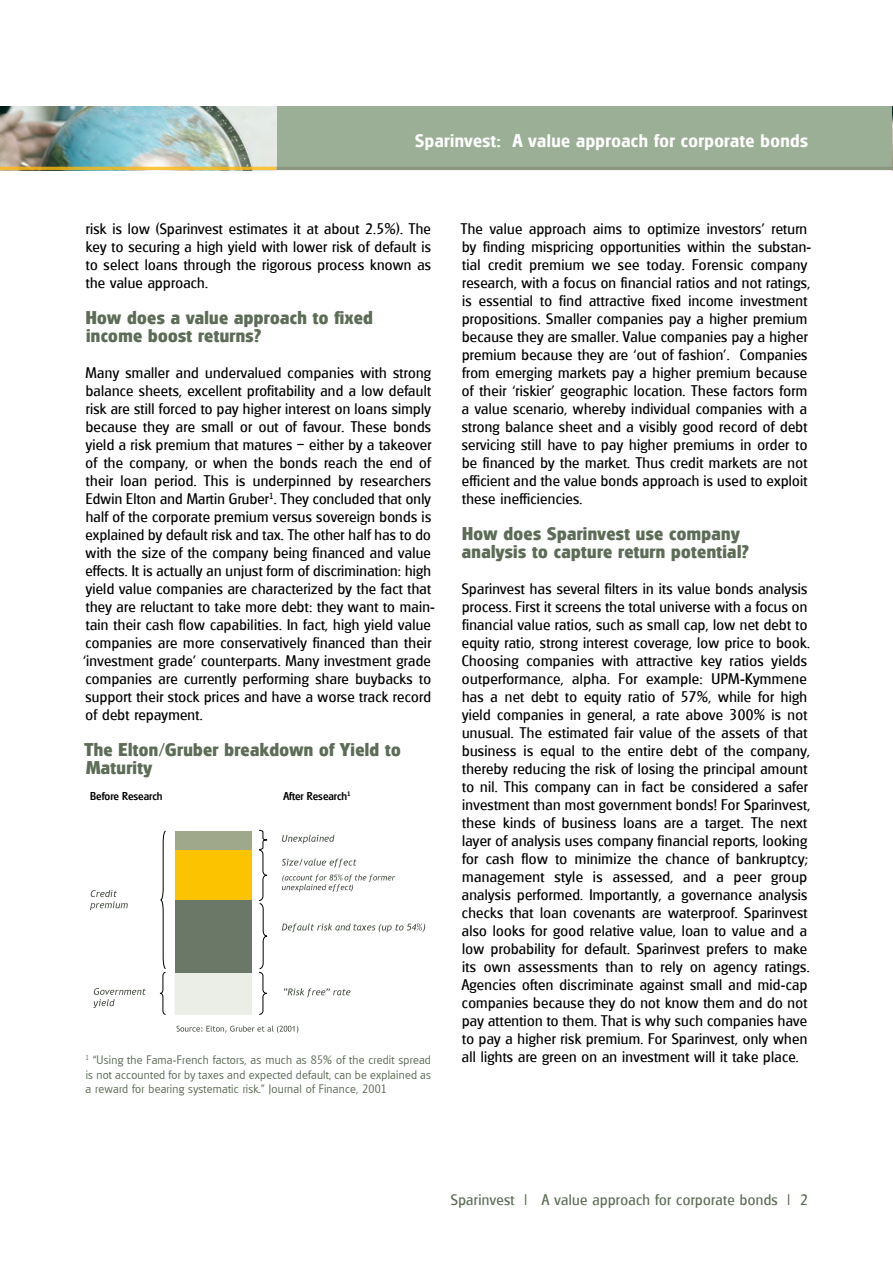
<style>
.page{position:relative;width:893px;height:1263px;background:#fff}
.page>*{position:absolute;margin:0;border:0;box-sizing:border-box;transform-origin:0 0}
.Heading_ENG{font:700 18px/18px "Glasgow";letter-spacing:.02em;color:#5d6c57}
.t1{font:600 18px "Glasgow";letter-spacing:.025em;color:#fff}
.t2{font:15px/18px "Glasgow";letter-spacing:.02em;color:#000}
.t3{font:15px "Glasgow";letter-spacing:.025em;color:#5d6c57}
.Dicsclaimer{font:300 12px/14.4px "Glasgow";letter-spacing:.02em;color:#5d6c57}
.t4{font:500 11.1px "Glasgow";color:#000}
</style>
<div class="page">
<div style="left:276px;top:106px;width:617px;height:64px;background:#9baf96"></div>
<img style="left:0;top:106px;width:276px;height:61px">
<img style="left:892px;top:106px;width:1px;height:61px">
<hr style="left:0;top:167px;width:276px;height:3px;background:#fdb913">
<hr style="left:276px;top:167px;width:617px;height:3px;background:#88927b">
<svg style="left:90px;top:890px;width:38px;height:20px"></svg>
<svg style="left:282px;top:859px;width:74px;height:8px"></svg>
<svg style="left:282px;top:874px;width:113px;height:18px"></svg>
<svg style="left:282px;top:923px;width:143px;height:9px"></svg>
<svg style="left:282px;top:835px;width:52px;height:9px"></svg>
<svg style="left:177px;top:1025px;width:121px;height:8px"></svg>
<svg style="left:284px;top:988px;width:66px;height:9px"></svg>
<svg style="left:93px;top:988px;width:53px;height:20px"></svg>
<svg style="left:160px;top:830px;width:6px;height:185px"></svg>
<div style="left:175px;top:972px;width:76px;height:42px;background:#ebeee6"></div>
<div style="left:175px;top:972px;width:77px;height:43px;border:1px solid #ebeee6"></div>
<svg style="left:259px;top:830px;width:8px;height:185px"></svg>
<div style="left:175px;top:831px;width:76px;height:19px;background:#9fa88b"></div>
<div style="left:175px;top:850px;width:76px;height:50px;background:#fbc300"></div>
<div style="left:175px;top:900px;width:76px;height:72px;background:#6b7867"></div>
<p class="t1" style="left:415px;top:129px;width:394px">Sparinvest: A value approach for corporate bonds</p>
<p class="t2" style="left:86px;top:220px;width:347px;text-align:justify">risk is low (Sparinvest estimates it at about 2.5%). The key to securing a high yield with lower risk of default is to select loans through the rigorous process known as the value approach.</p>
<p class="Heading_ENG" style="left:86px;top:308px;width:288px">How does a value approach to fixed income boost returns?</p>
<p class="t2" style="left:83px;top:364px;width:353px">Many smaller and undervalued companies with strong balance sheets, excellent profitability and a low default risk are still forced to pay higher interest on loans simply because they are small or out of favour. These bonds yield a risk premium that matures – either by a takeover of the company, or when the bonds reach the end of their loan period. This is underpinned by researchers Edwin Elton and Martin Gruber<sup>1</sup>. They concluded that only half of the corporate premium versus sovereign bonds is explained by default risk and tax. The other half has to do with the size of the company being financed and value effects. It is actually an unjust form of discrimination: high yield value companies are characterized by the fact that they are reluctant to take more debt: they want to main&shy;tain their cash flow capabilities. In fact, high yield value companies are more conservatively financed than their ‘investment grade’ counterparts. Many investment grade companies are currently performing share buybacks to support their stock prices and have a worse track record of debt repayment.</p>
<p class="Heading_ENG" style="left:85px;top:740px;width:318px">The Elton/Gruber breakdown of Yield to<br>Maturity</p>
<p class="t4" style="left:90px;top:789px;width:74px">Before Research</p>
<p class="t4" style="left:283px;top:789px;width:69px">After Research<sup>1</sup></p>
<p class="t2" style="left:461px;top:220px;width:352px">The value approach aims to optimize investors’ return by finding mispricing opportunities within the substan&shy;tial credit premium we see today. Forensic company research, with a focus on financial ratios and not ratings, is essential to find attractive fixed income investment propositions. Smaller companies pay a higher premium because they are smaller. Value companies pay a higher premium because they are ‘out of fashion’. Companies from emerging markets pay a higher premium because of their ‘riskier’ geographic location. These factors form a value scenario, whereby individual companies with a strong balance sheet and a visibly good record of debt servicing still have to pay higher premiums in order to be financed by the market. Thus credit markets are not efficient and the value bonds approach is used to exploit these inefficiencies.</p>
<p class="Heading_ENG" style="left:462px;top:524px;width:288px">How does Sparinvest use company analysis to capture return potential?</p>
<p class="t2" style="left:462px;top:580px;width:350px">Sparinvest has several filters in its value bonds analysis process. First it screens the total universe with a focus on financial value ratios, such as small cap, low net debt to equity ratio, strong interest coverage, low price to book.<br>Choosing companies with attractive key ratios yields outperformance, alpha. For example: UPM-Kymmene has a net debt to equity ratio of 57%, while for high yield companies in general, a rate above 300% is not unusual. The estimated fair value of the assets of that business is equal to the entire debt of the company, thereby reducing the risk of losing the principal amount to nil. This company can in fact be considered a safer investment than most government bonds! For Sparinvest, these kinds of business loans are a target. The next layer of analysis uses company financial reports, looking for cash flow to minimize the chance of bankruptcy; management style is assessed, and a peer group analysis performed. Importantly, a governance analysis checks that loan covenants are waterproof. Sparinvest also looks for good relative value, loan to value and a low probability for default. Sparinvest prefers to make its own assessments than to rely on agency ratings.<br>Agencies often discriminate against small and mid-cap companies because they do not know them and do not pay attention to them. That is why such companies have to pay a higher risk premium. For Sparinvest, only when</p>
<p class="Dicsclaimer" style="left:85px;top:1052px;width:347px"><sup>1</sup> “Using the Fama-French factors, as much as 85% of the credit spread</p>
<p class="t2" style="left:462px;top:1048px;width:339px">all lights are green on an investment will it take place.</p>
<p class="Dicsclaimer" style="left:85px;top:1067px;width:347px">is not accounted for by taxes and expected default, can be explained as a reward for bearing systematic risk.” Journal of Finance, 2001</p>
<p class="t3" style="left:451px;top:1191px;width:359px">Sparinvest | A value approach for corporate bonds | 2</p>
</div>
